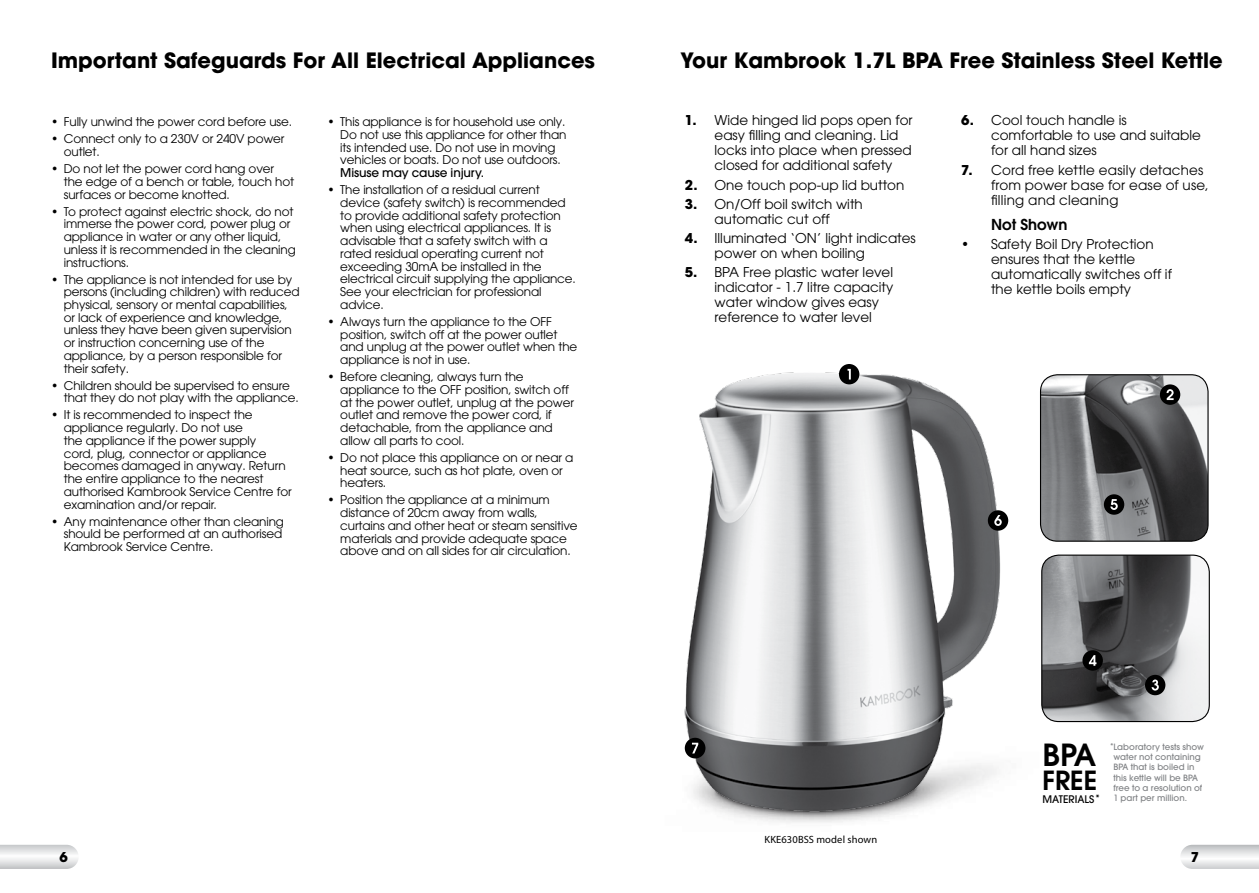
<style>
.page{position:relative;width:1259px;height:893px;background:#fff}
.page>*{position:absolute;margin:0;border:0;box-sizing:border-box;transform-origin:0 0}
.t1{font:600 30.3px "Avant Garde";color:#000}
.t2{font:600 26.25px "Avant Garde";color:#000}
.t3{font:700 21px "Avant Garde";color:#000}
.t4{font:600 15px "Avant Garde";color:#000}
.t5{font:13.5px/15px "Avant Garde LT";color:#000}
.t6{font:700 13.5px "Avant Garde";color:#000}
.t7{font:12px/12.8px "Avant Garde LT";letter-spacing:-.01em;color:#000}
.t8{font:500 12px "Avant Garde LT";letter-spacing:-.01em;color:#000}
.t9{font:10.5px "Myriad Pro";letter-spacing:.015em;color:#000}
.t10{font:500 10.35px "Avant Garde";color:#000}
.t11{font:500 8.55px/10.4px "Avant Garde";color:#808285}
.t12{font:500 4.95px "Avant Garde";color:#444749}
.s1{font-family:"Avant Garde";font-weight:700}
.s2{font-weight:600;font-size:9.9px}
.s3{font-weight:600;font-size:7.8px}
</style>
<div class="page">
<svg style="left:1181px;top:845px;width:78px;height:24px"></svg>
<svg style="left:0;top:845px;width:78px;height:24px"></svg>
<img style="left:684px;top:364px;width:325px;height:459px">
<div style="left:839px;top:364px;width:20px;height:20px;background:#000;border-radius:50%"></div>
<svg style="left:847px;top:369px;width:4px;height:10px"></svg>
<div style="left:988px;top:510px;width:20px;height:21px;background:#000;border-radius:50%"></div>
<svg style="left:994px;top:515px;width:7px;height:11px"></svg>
<div style="left:685px;top:738px;width:20px;height:20px;background:#000;border-radius:50%"></div>
<svg style="left:692px;top:743px;width:6px;height:10px"></svg>
<img style="left:1040px;top:375px;width:168px;height:166px">
<div style="left:1040px;top:374px;width:168px;height:168px;border:1px solid #000;border-radius:17px"></div>
<div style="left:1104px;top:494px;width:20px;height:21px;background:#000;border-radius:50%"></div>
<svg style="left:1110px;top:499px;width:7px;height:11px"></svg>
<div style="left:1160px;top:384px;width:20px;height:21px;background:#000;border-radius:50%"></div>
<svg style="left:1166px;top:389px;width:7px;height:11px"></svg>
<img style="left:1041px;top:555px;width:168px;height:166px">
<div style="left:1041px;top:555px;width:168px;height:167px;border:1px solid #000;border-radius:17px"></div>
<div style="left:1082px;top:650px;width:21px;height:21px;background:#000;border-radius:50%"></div>
<svg style="left:1089px;top:655px;width:7px;height:11px"></svg>
<div style="left:1145px;top:675px;width:20px;height:20px;background:#000;border-radius:50%"></div>
<svg style="left:1151px;top:679px;width:7px;height:12px"></svg>
<h3 class="t3" style="left:51px;top:46px;width:545px">Important Safeguards For All Electrical Appliances</h3>
<p class="t7" style="left:51px;top:115px;width:243px">• Fully unwind the power cord before use.</p>
<p class="t7" style="left:64px;top:132px;width:222px;text-indent:-13px">• Connect only to a 230V or 240V power outlet.</p>
<p class="t7" style="left:64px;top:162px;width:232px;text-indent:-13px">• Do not let the power cord hang over the edge of a bench or table, touch hot surfaces or become knotted.</p>
<p class="t7" style="left:64px;top:205px;width:233px;text-indent:-13px">• To protect against electric shock, do not immerse the power cord, power plug or appliance in water or any other liquid, unless it is recommended in the cleaning instructions.</p>
<p class="t7" style="left:64px;top:273px;width:237px;text-indent:-13px">• The appliance is not intended for use by persons (including children) with reduced physical, sensory or mental capabilities, or lack of experience and knowledge, unless they have been given supervision or instruction concerning use of the appliance, by a person responsible for their safety.</p>
<p class="t7" style="left:64px;top:379px;width:236px;text-indent:-13px">• Children should be supervised to ensure that they do not play with the appliance.</p>
<p class="t7" style="left:64px;top:409px;width:229px;text-indent:-13px">• It is recommended to inspect the appliance regularly. Do not use<br>the appliance if the power supply<br>cord, plug, connector or appliance becomes damaged in anyway. Return the entire appliance to the nearest authorised Kambrook Service Centre for examination and/or repair.</p>
<p class="t7" style="left:64px;top:515px;width:222px;text-indent:-13px">• Any maintenance other than cleaning should be performed at an authorised<br>Kambrook Service Centre.</p>
<p class="t7" style="left:340px;top:115px;width:228px;text-indent:-13px">• This appliance is for household use only.<br>Do not use this appliance for other than its intended use. Do not use in moving vehicles or boats. Do not use outdoors.</p>
<p class="t8" style="left:340px;top:165px;width:145px">Misuse may cause injury.</p>
<p class="t7" style="left:340px;top:183px;width:237px;text-indent:-13px">• The installation of a residual current device (safety switch) is recommended to provide additional safety protection when using electrical appliances. It is advisable that a safety switch with a rated residual operating current not exceeding 30mA be installed in the electrical circuit supplying the appliance.<br>See your electrician for professional advice.</p>
<p class="t7" style="left:340px;top:315px;width:238px;text-indent:-13px">• Always turn the appliance to the OFF position, switch off at the power outlet and unplug at the power outlet when the appliance is not in use.</p>
<p class="t7" style="left:340px;top:370px;width:235px;text-indent:-13px">• Before cleaning, always turn the appliance to the OFF position, switch off at the power outlet, unplug at the power outlet and remove the power cord, if detachable, from the appliance and allow all parts to cool.</p>
<p class="t7" style="left:340px;top:451px;width:234px;text-indent:-13px">• Do not place this appliance on or near a heat source, such as hot plate, oven or heaters.</p>
<p class="t7" style="left:340px;top:493px;width:239px;text-indent:-13px">• Position the appliance at a minimum distance of 20cm away from walls, curtains and other heat or steam sensitive materials and provide adequate space above and on all sides for air circulation.</p>
<h3 class="t3" style="left:680px;top:46px;width:544px">Your Kambrook 1.7L BPA Free Stainless Steel Kettle</h3>
<p class="t5" style="left:714px;top:113px;width:200px;text-indent:-30px"><span class="s1">1.</span> Wide hinged lid pops open for easy filling and cleaning. Lid locks into place when pressed closed for additional safety</p>
<p class="t5" style="left:685px;top:177px;width:221px"><span class="s1">2.</span> One touch pop-up lid button</p>
<p class="t5" style="left:685px;top:196px;width:179px;text-align:center"><span class="s1">3.</span> On/Off boil switch with automatic cut off</p>
<p class="t5" style="left:714px;top:231px;width:203px;text-indent:-30px"><span class="s1">4.</span> Illuminated ‘ON’ light indicates power on when boiling</p>
<p class="t5" style="left:714px;top:265px;width:180px;text-indent:-30px"><span class="s1">5.</span> BPA Free plastic water level indicator - 1.7 litre capacity water window gives easy reference to water level</p>
<p class="t5" style="left:991px;top:113px;width:211px;text-indent:-30px"><span class="s1">6.</span> Cool touch handle is comfortable to use and suitable for all hand sizes</p>
<p class="t5" style="left:991px;top:162px;width:219px;text-indent:-30px"><span class="s1">7.</span> Cord free kettle easily detaches from power base for ease of use, filling and cleaning</p>
<p class="t4" style="left:991px;top:215px;width:78px">Not Shown</p>
<p class="t5" style="left:991px;top:237px;width:182px;text-indent:-30px">• Safety Boil Dry Protection ensures that the kettle automatically switches off if the kettle boils empty</p>
<p class="t9" style="left:764px;top:833px;width:114px">KKE630BSS model shown</p>
<p class="t12" style="left:842px;top:836px;width:50px">this kettle will be BPA</p>
<h1 class="t1" style="left:1042px;top:735px;width:55px">BPA</h1>
<h2 class="t2" style="left:1042px;top:763px;width:57px">FREE</h2>
<p class="t10" style="left:1042px;top:792px;width:59px">MATERIALS<span class="s2">*</span></p>
<p class="t11" style="left:1113px;top:741px;width:92px;text-indent:-3px"><span class="s3">*</span>Laboratory tests show water not containing<br>BPA that is boiled in this kettle will be BPA free to a resolution of<br>1 part per million.</p>
<p class="t6" style="left:60px;top:848px;width:10px">6</p>
<p class="t6" style="left:1191px;top:848px;width:10px">7</p>
</div>
